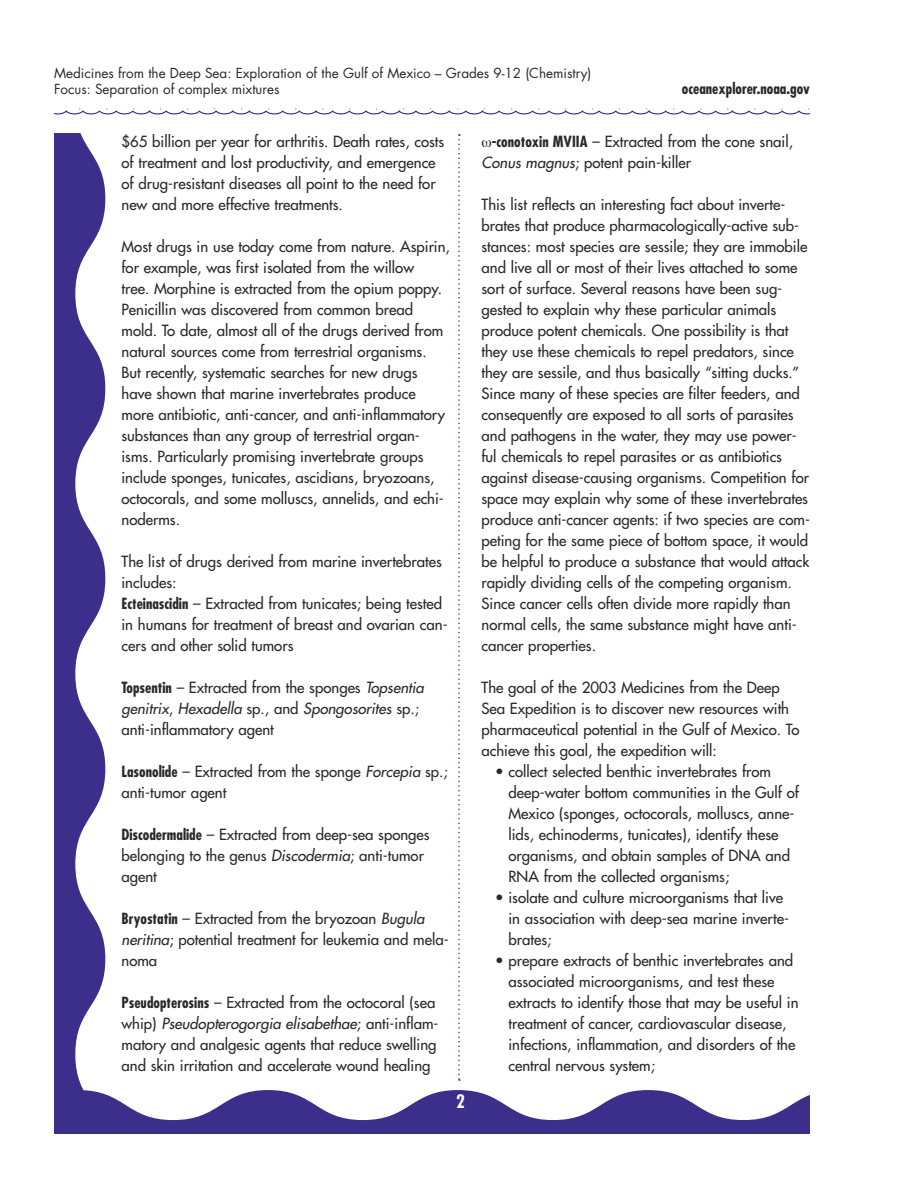
<style>
.page{position:relative;width:918px;height:1188px;background:#fff}
.page>*{position:absolute;margin:0;border:0;box-sizing:border-box;transform-origin:0 0}
.t1{font:700 condensed 18px "Futura";color:#fff}
.body_text_lists{font:15px/21px "Futura";color:#2a2829}
.ind_sub_txt_w_bullet{font:15px/21px "Futura";color:#2a2829}
.t2{font:700 condensed 15px "Futura";color:#2a2829}
.t3{font:13.5px "Futura";color:#2a2829}
.s1{font-weight:700;font-stretch:condensed}
.s2{font-style:italic}
</style>
<div class="page">
<svg style="left:54px;top:134px;width:51px;height:956px;fill:#3c2e8b"></svg>
<svg style="left:54px;top:1090px;width:756px;height:44px"></svg>
<svg style="left:54px;top:108px;width:756px;height:7px"></svg>
<svg style="left:458px;top:134px;width:2px;height:947px"></svg>
<p class="t3" style="left:54px;top:64px;width:539px">Medicines from the Deep Sea: Exploration of the Gulf of Mexico – Grades 9-12 (Chemistry)</p>
<p class="t3" style="left:54px;top:80px;width:227px">Focus: Separation of complex mixtures</p>
<p class="t2" style="left:682px;top:79px;width:130px">oceanexplorer.noaa.gov</p>
<p class="body_text_lists" style="left:122px;top:131px;width:324px">$65 billion per year for arthritis. Death rates, costs of treatment and lost productivity, and emergence of drug-resistant diseases all point to the need for new and more effective treatments.</p>
<p class="body_text_lists" style="left:122px;top:236px;width:330px">Most drugs in use today come from nature. Aspirin, for example, was first isolated from the willow<br>tree. Morphine is extracted from the opium poppy.<br>Penicillin was discovered from common bread mold. To date, almost all of the drugs derived from natural sources come from terrestrial organisms.<br>But recently, systematic searches for new drugs have shown that marine invertebrates produce more antibiotic, anti-cancer, and anti-inflammatory substances than any group of terrestrial organ&shy;isms. Particularly promising invertebrate groups include sponges, tunicates, ascidians, bryozoans, octocorals, and some molluscs, annelids, and echi&shy;noderms.</p>
<p class="body_text_lists" style="left:122px;top:551px;width:322px">The list of drugs derived from marine invertebrates includes:</p>
<p class="body_text_lists" style="left:122px;top:593px;width:328px"><span class="s1">Ecteinascidin</span> – Extracted from tunicates; being tested in humans for treatment of breast and ovarian can&shy;cers and other solid tumors</p>
<p class="body_text_lists" style="left:122px;top:677px;width:304px"><span class="s1">Topsentin</span> – Extracted from the sponges <span class="s2">Topsentia genitrix</span>, <span class="s2">Hexadella</span> sp., and <span class="s2">Spongosorites</span> sp.; anti-inflammatory agent</p>
<p class="body_text_lists" style="left:122px;top:761px;width:328px"><span class="s1">Lasonolide</span> – Extracted from the sponge <span class="s2">Forcepia</span> sp.; anti-tumor agent</p>
<p class="body_text_lists" style="left:122px;top:824px;width:310px"><span class="s1">Discodermalide</span> – Extracted from deep-sea sponges belonging to the genus <span class="s2">Discodermia</span>; anti-tumor agent</p>
<p class="body_text_lists" style="left:122px;top:908px;width:329px"><span class="s1">Bryostatin</span> – Extracted from the bryozoan <span class="s2">Bugula neritina</span>; potential treatment for leukemia and mela&shy;noma</p>
<p class="body_text_lists" style="left:122px;top:992px;width:319px"><span class="s1">Pseudopterosins</span> – Extracted from the octocoral (sea whip) <span class="s2">Pseudopterogorgia elisabethae</span>; anti-inflam&shy;matory and analgesic agents that reduce swelling and skin irritation and accelerate wound healing</p>
<p class="body_text_lists" style="left:482px;top:131px;width:313px;text-indent:10px"><span class="s1">-conotoxin MVIIA</span> – Extracted from the cone snail,<br><span class="s2">Conus magnus</span>; potent pain-killer</p>
<p class="body_text_lists" style="left:482px;top:194px;width:330px">This list reflects an interesting fact about inverte&shy;brates that produce pharmacologically-active sub&shy;stances: most species are sessile; they are immobile and live all or most of their lives attached to some sort of surface. Several reasons have been sug&shy;gested to explain why these particular animals produce potent chemicals. One possibility is that they use these chemicals to repel predators, since they are sessile, and thus basically “sitting ducks.” Since many of these species are filter feeders, and consequently are exposed to all sorts of parasites and pathogens in the water, they may use power&shy;ful chemicals to repel parasites or as antibiotics against disease-causing organisms. Competition for space may explain why some of these invertebrates produce anti-cancer agents: if two species are com&shy;peting for the same piece of bottom space, it would be helpful to produce a substance that would attack rapidly dividing cells of the competing organism.<br>Since cancer cells often divide more rapidly than normal cells, the same substance might have anti&shy;cancer properties.</p>
<p class="body_text_lists" style="left:482px;top:677px;width:319px">The goal of the 2003 Medicines from the Deep Sea Expedition is to discover new resources with pharmaceutical potential in the Gulf of Mexico. To achieve this goal, the expedition will:</p>
<p class="ind_sub_txt_w_bullet" style="left:508px;top:761px;width:292px;text-indent:-14px">• collect selected benthic invertebrates from deep-water bottom communities in the Gulf of Mexico (sponges, octocorals, molluscs, anne&shy;lids, echinoderms, tunicates), identify these organisms, and obtain samples of DNA and RNA from the collected organisms;</p>
<p class="ind_sub_txt_w_bullet" style="left:508px;top:887px;width:282px;text-indent:-14px">• isolate and culture microorganisms that live in association with deep-sea marine inverte&shy;brates;</p>
<p class="ind_sub_txt_w_bullet" style="left:508px;top:950px;width:292px;text-indent:-14px">• prepare extracts of benthic invertebrates and associated microorganisms, and test these extracts to identify those that may be useful in treatment of cancer, cardiovascular disease, infections, inflammation, and disorders of the central nervous system;</p>
<p class="t1" style="left:456px;top:1090px;width:10px">2</p>
</div>
